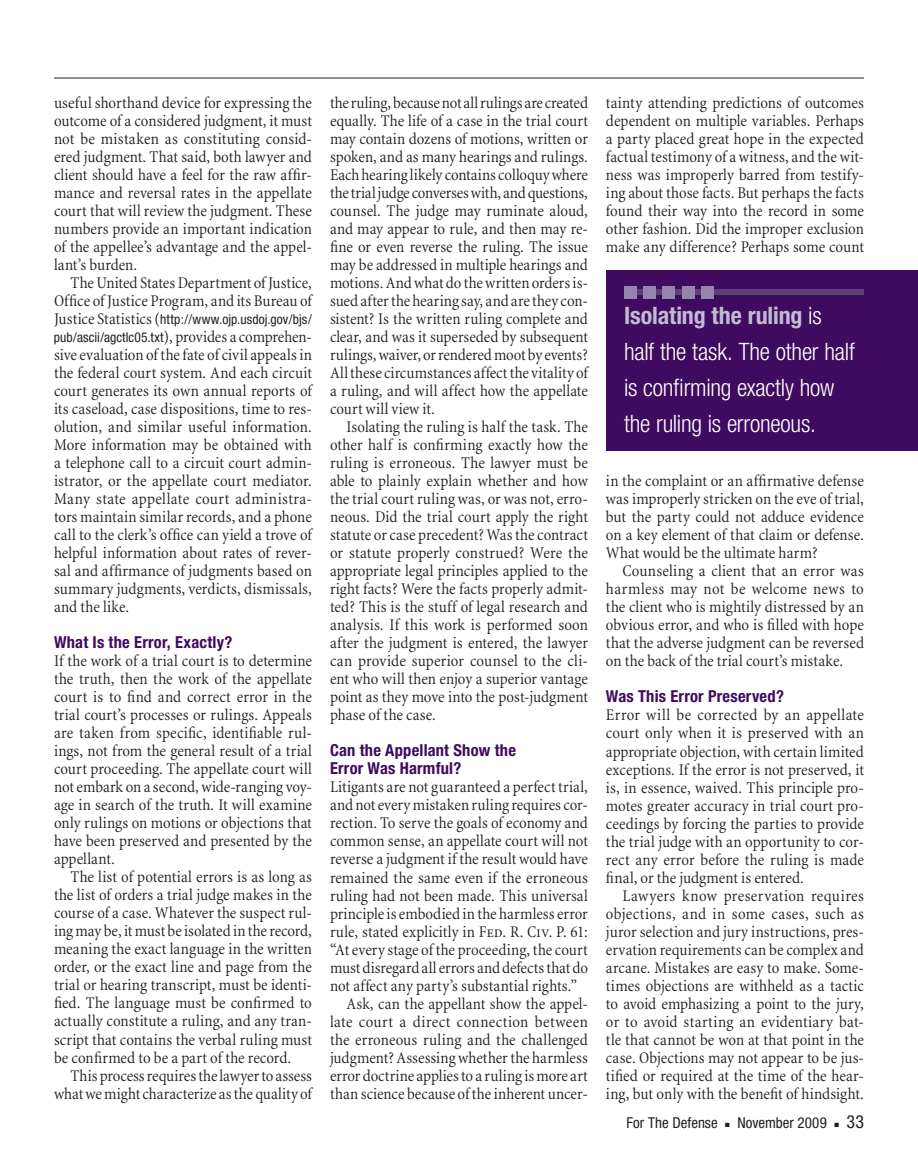
<style>
.page{position:relative;width:918px;height:1175px;background:#fff}
.page>*{position:absolute;margin:0;border:0;box-sizing:border-box;transform-origin:0 0}
.t1{font:300 condensed 24px/36px "Helvetica Neue";letter-spacing:-.01em;color:#fff}
.t2{font:condensed 18px "Helvetica Neue";color:#231f20}
.t3{font:16.5px/18px "Minion MM 345 500 11";letter-spacing:-.03em;color:#231f20;text-align:justify}
.t4{font:700 condensed 16.5px/18px "Helvetica Neue";letter-spacing:.015em;color:#3f0b60}
.t5{font:16.5px "Minion MM 345 500 11";letter-spacing:-.005em;color:#231f20}
.t6{font:condensed 15px "Helvetica Neue";color:#231f20}
.t7{font:condensed 13.5px/18px "Helvetica Neue";letter-spacing:.005em;color:#231f20}
.s1{font-family:"Minion MM 345 500 11";font-stretch:normal;font-size:16.5px}
.s2{font-family:"Minion MM SC 345 500 11"}
.s3{font-weight:700;color:#c3b9d2}
</style>
<div class="page">
<hr style="left:54px;top:78px;width:810px;height:1px;background:#231f20">
<div style="left:606px;top:270px;width:312px;height:180px;background:#3f0b60"></div>
<div style="left:624px;top:290px;width:240px;height:6px;background:#5d407b"></div>
<hr style="left:624px;top:295px;width:240px;height:1px;background:#231f20">
<div style="left:624px;top:286px;width:12px;height:13px;background:#9585ad"></div>
<div style="left:643px;top:286px;width:13px;height:13px;background:#9585ad"></div>
<div style="left:663px;top:286px;width:12px;height:13px;background:#9585ad"></div>
<div style="left:682px;top:286px;width:13px;height:13px;background:#9585ad"></div>
<div style="left:702px;top:286px;width:12px;height:13px;background:#9585ad"></div>
<p class="t3" style="left:54px;top:94px;width:260px">useful shorthand device for expressing the outcome of a considered judgment, it must not be mistaken as constituting consid&shy;ered judgment. That said, both lawyer and client should have a feel for the raw affir&shy;mance and reversal rates in the appellate court that will review the judgment. These numbers provide an important indication of the appellee’s advantage and the appel&shy;lant’s burden.</p>
<p class="t3" style="left:54px;top:274px;width:260px;text-align:right">The United States Department of Justice,<br>Office of Justice Program, and its Bureau of</p>
<p class="t7" style="left:54px;top:310px;width:260px"><span class="s1">Justice Statistics (</span>http://www.ojp.usdoj.gov/bjs/ pub/ascii/agctlc05.txt<span class="s1">), provides a comprehen-</span></p>
<p class="t3" style="left:54px;top:346px;width:260px">sive evaluation of the fate of civil appeals in the federal court system. And each circuit court generates its own annual reports of its caseload, case dispositions, time to res&shy;olution, and similar useful information.<br>More information may be obtained with a telephone call to a circuit court admin&shy;istrator, or the appellate court mediator.<br>Many state appellate court administra&shy;tors maintain similar records, and a phone call to the clerk’s office can yield a trove of helpful information about rates of rever&shy;sal and affirmance of judgments based on summary judgments, verdicts, dismissals, and the like.</p>
<p class="t4" style="left:54px;top:633px;width:180px">What Is the Error, Exactly?</p>
<p class="t3" style="left:54px;top:652px;width:260px">If the work of a trial court is to determine the truth, then the work of the appellate court is to find and correct error in the trial court’s processes or rulings. Appeals are taken from specific, identifiable rul&shy;ings, not from the general result of a trial court proceeding. The appellate court will not embark on a second, wide-ranging voy&shy;age in search of the truth. It will examine only rulings on motions or objections that have been preserved and presented by the appellant.</p>
<p class="t3" style="left:54px;top:868px;width:260px;text-indent:16px">The list of potential errors is as long as the list of orders a trial judge makes in the course of a case. Whatever the suspect rul&shy;ing may be, it must be isolated in the record, meaning the exact language in the written order, or the exact line and page from the trial or hearing transcript, must be identi&shy;fied. The language must be confirmed to actually constitute a ruling, and any tran&shy;script that contains the verbal ruling must be confirmed to be a part of the record.</p>
<p class="t3" style="left:54px;top:1066px;width:260px;text-align:right">This process requires the lawyer to assess what we might characterize as the quality of</p>
<p class="t3" style="left:330px;top:94px;width:260px">the ruling, because not all rulings are created equally. The life of a case in the trial court may contain dozens of motions, written or spoken, and as many hearings and rulings.<br>Each hearing likely contains colloquy where the trial judge converses with, and questions, counsel. The judge may ruminate aloud, and may appear to rule, and then may re&shy;fine or even reverse the ruling. The issue may be addressed in multiple hearings and motions. And what do the written orders is&shy;sued after the hearing say, and are they con&shy;sistent? Is the written ruling complete and clear, and was it superseded by subsequent rulings, waiver, or rendered moot by events?<br>All these circumstances affect the vitality of a ruling, and will affect how the appellate court will view it.</p>
<p class="t3" style="left:330px;top:418px;width:260px;text-indent:17px">Isolating the ruling is half the task. The other half is confirming exactly how the ruling is erroneous. The lawyer must be able to plainly explain whether and how the trial court ruling was, or was not, erro&shy;neous. Did the trial court apply the right statute or case precedent? Was the contract or statute properly construed? Were the appropriate legal principles applied to the right facts? Were the facts properly admit&shy;ted? This is the stuff of legal research and analysis. If this work is performed soon after the judgment is entered, the lawyer can provide superior counsel to the cli&shy;ent who will then enjoy a superior vantage point as they move into the post-judgment phase of the case.</p>
<p class="t4" style="left:330px;top:741px;width:188px">Can the Appellant Show the<br>Error Was Harmful?</p>
<p class="t3" style="left:330px;top:778px;width:260px">Litigants are not guaranteed a perfect trial,</p>
<p class="t3" style="left:330px;top:796px;width:260px">and not every mistaken ruling requires cor-</p>
<p class="t3" style="left:330px;top:814px;width:260px">rection. To serve the goals of economy and</p>
<p class="t3" style="left:330px;top:832px;width:260px">common sense, an appellate court will not</p>
<p class="t3" style="left:330px;top:850px;width:260px">reverse a judgment if the result would have</p>
<p class="t3" style="left:330px;top:868px;width:260px">remained the same even if the erroneous</p>
<p class="t3" style="left:330px;top:886px;width:260px">ruling had not been made. This universal</p>
<p class="t3" style="left:330px;top:904px;width:260px">principle is embodied in the harmless error</p>
<p class="t3" style="left:330px;top:922px;width:260px">rule, stated explicitly in <span class="s2">Fed. R. Civ. P.</span> 61:</p>
<p class="t3" style="left:330px;top:940px;width:260px">“At every stage of the proceeding, the court</p>
<p class="t3" style="left:330px;top:958px;width:260px">must disregard all errors and defects that do</p>
<p class="t3" style="left:330px;top:976px;width:249px">not affect any party’s substantial rights.”</p>
<p class="t3" style="left:347px;top:994px;width:244px">Ask, can the appellant show the appel-</p>
<p class="t5" style="left:330px;top:1012px;width:260px">late court a direct connection between</p>
<p class="t3" style="left:330px;top:1030px;width:260px">the erroneous ruling and the challenged</p>
<p class="t3" style="left:330px;top:1048px;width:260px">judgment? Assessing whether the harmless</p>
<p class="t3" style="left:330px;top:1066px;width:260px">error doctrine applies to a ruling is more art</p>
<p class="t3" style="left:330px;top:1084px;width:260px">than science because of the inherent uncer-</p>
<p class="t3" style="left:606px;top:94px;width:260px">tainty attending predictions of outcomes dependent on multiple variables. Perhaps a party placed great hope in the expected factual testimony of a witness, and the wit&shy;ness was improperly barred from testify&shy;ing about those facts. But perhaps the facts found their way into the record in some other fashion. Did the improper exclusion make any difference? Perhaps some count</p>
<h1 class="t1" style="left:624px;top:297px;width:232px"><span class="s3">Isolating the ruling</span> is half the task. The other half is confirming exactly how the ruling is erroneous.</h1>
<p class="t3" style="left:606px;top:472px;width:260px">in the complaint or an affirmative defense was improperly stricken on the eve of trial, but the party could not adduce evidence on a key element of that claim or defense.<br>What would be the ultimate harm?</p>
<p class="t3" style="left:606px;top:562px;width:260px;text-indent:16px">Counseling a client that an error was harmless may not be welcome news to the client who is mightily distressed by an obvious error, and who is filled with hope that the adverse judgment can be reversed on the back of the trial court’s mistake.</p>
<p class="t4" style="left:606px;top:687px;width:179px">Was This Error Preserved?</p>
<p class="t3" style="left:606px;top:706px;width:260px">Error will be corrected by an appellate court only when it is preserved with an appropriate objection, with certain limited exceptions. If the error is not preserved, it is, in essence, waived. This principle pro&shy;motes greater accuracy in trial court pro&shy;ceedings by forcing the parties to provide the trial judge with an opportunity to cor&shy;rect any error before the ruling is made final, or the judgment is entered.</p>
<p class="t3" style="left:606px;top:886px;width:260px;text-indent:16px">Lawyers know preservation requires objections, and in some cases, such as juror selection and jury instructions, pres&shy;ervation requirements can be complex and arcane. Mistakes are easy to make. Some&shy;times objections are withheld as a tactic to avoid emphasizing a point to the jury, or to avoid starting an evidentiary bat&shy;tle that cannot be won at that point in the case. Objections may not appear to be jus&shy;tified or required at the time of the hear&shy;ing, but only with the benefit of hindsight.</p>
<p class="t6" style="left:626px;top:1114px;width:93px">For The Defense</p>
<p class="t6" style="left:725px;top:1114px;width:103px">■ November 2009</p>
<p class="t2" style="left:834px;top:1111px;width:31px">■ 33</p>
</div>
